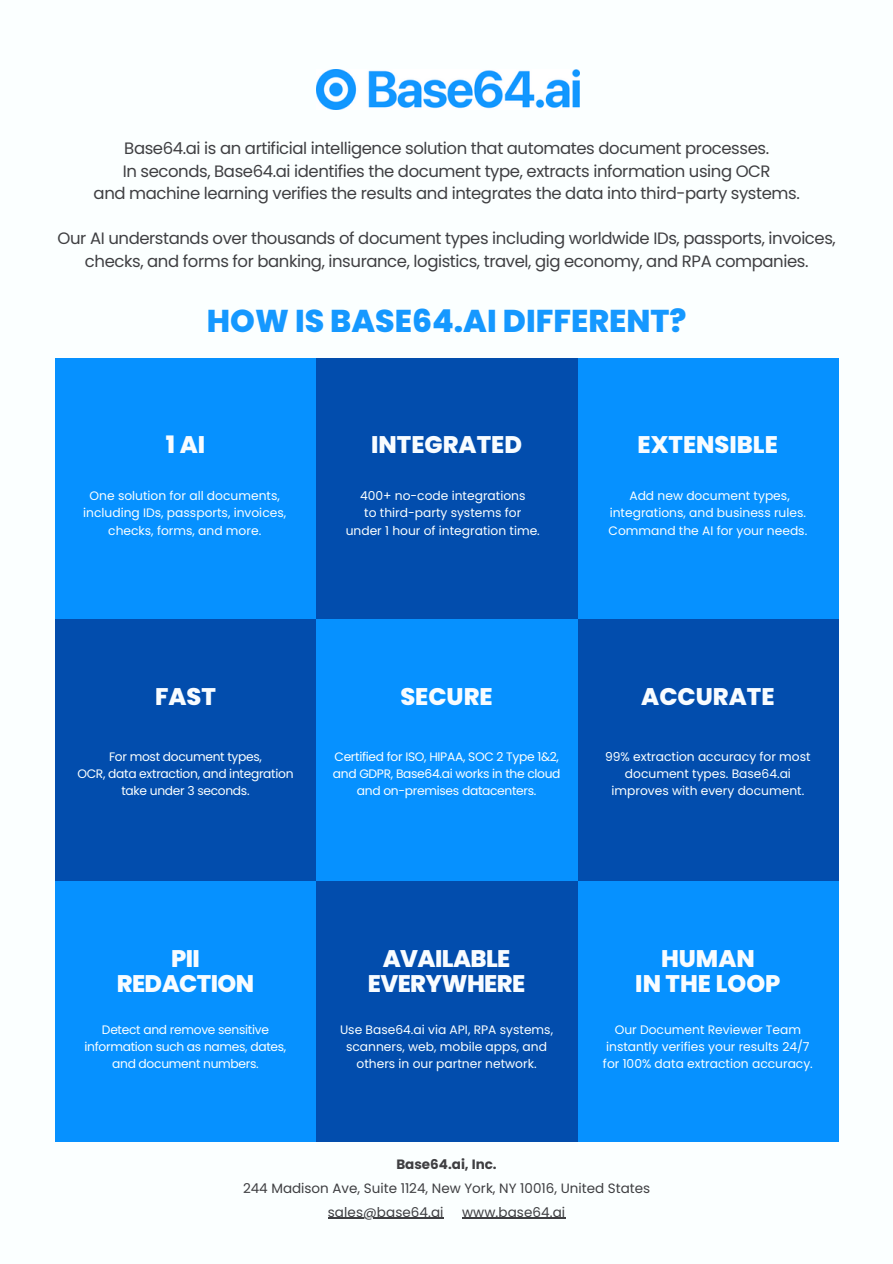
<style>
.page{position:relative;width:893px;height:1264px;background:#fff}
.page>*{position:absolute;margin:0;border:0;box-sizing:border-box;transform-origin:0 0}
.t1{font:800 31.5px "Poppins";color:#1598ff}
.t2{font:800 24px "Poppins";color:#f8fcff}
.t3{font:800 24px/24.8px "Poppins";letter-spacing:-.025em;color:#f8fcff;text-align:center}
.t4{font:16.5px/22.5px "Poppins";letter-spacing:-.025em;color:#3f3f42;text-align:center}
.t5{font:13.5px "Poppins";color:#3f3f42}
.t6{font:700 13.5px "Poppins";color:#3f3f42}
.t7{font:12.3px/17.1px "Poppins";color:#fbffff;text-align:center}
.t8{font:12.3px/17.1px "Poppins";letter-spacing:-.025em;color:#fbffff;text-align:center}
</style>
<div class="page">
<div style="left:0;top:0;width:892px;height:1263px;background:#fbffff"></div>
<div style="left:55px;top:358px;width:261px;height:261px;background:#0691ff"></div>
<div style="left:55px;top:880px;width:261px;height:261px;background:#0691ff"></div>
<div style="left:577px;top:358px;width:261px;height:261px;background:#0691ff"></div>
<div style="left:577px;top:880px;width:261px;height:261px;background:#0691ff"></div>
<div style="left:55px;top:619px;width:261px;height:261px;background:#024dad"></div>
<div style="left:577px;top:619px;width:261px;height:261px;background:#024dad"></div>
<div style="left:316px;top:358px;width:261px;height:261px;background:#024dad"></div>
<div style="left:316px;top:880px;width:261px;height:261px;background:#024dad"></div>
<div style="left:316px;top:619px;width:261px;height:261px;background:#0691ff"></div>
<hr style="left:328px;top:1217px;width:115px;height:1px;background:#3f3f42">
<hr style="left:462px;top:1217px;width:103px;height:1px;background:#3f3f42">
<img style="left:317px;top:70px;width:262px;height:39px">
<p class="t4" style="left:124px;top:137px;width:646px">Base64.ai is an artificial intelligence solution that automates document processes.</p>
<p class="t4" style="left:123px;top:160px;width:649px">In seconds, Base64.ai identifies the document type, extracts information using OCR</p>
<p class="t4" style="left:94px;top:182px;width:707px">and machine learning verifies the results and integrates the data into third-party systems.</p>
<p class="t4" style="left:58px;top:227px;width:779px">Our AI understands over thousands of document types including worldwide IDs, passports, invoices, checks, and forms for banking, insurance, logistics, travel, gig economy, and RPA companies.</p>
<p class="t1" style="left:207px;top:299px;width:481px">HOW IS BASE64.AI DIFFERENT?</p>
<p class="t2" style="left:166px;top:428px;width:41px">1AI</p>
<p class="t7" style="left:83px;top:487px;width:204px">One solution for all documents, including IDs, passports, invoices, checks, forms, and more.</p>
<p class="t2" style="left:371px;top:428px;width:152px">INTEGRATED</p>
<p class="t7" style="left:360px;top:487px;width:167px">400+ no-code integrations</p>
<p class="t7" style="left:364px;top:504px;width:158px">to third-party systems for</p>
<p class="t7" style="left:345px;top:521px;width:196px">under 1 hour of integration time.</p>
<p class="t2" style="left:637px;top:428px;width:142px">EXTENSIBLE</p>
<p class="t7" style="left:608px;top:487px;width:200px">Add new document types, integrations, and business rules.<br>Command the AI for your needs.</p>
<p class="t2" style="left:155px;top:679px;width:62px">FAST</p>
<p class="t8" style="left:109px;top:748px;width:154px">For most document types,</p>
<p class="t8" style="left:77px;top:765px;width:217px">OCR, data extraction, and integration take under 3 seconds.</p>
<p class="t2" style="left:400px;top:679px;width:94px">SECURE</p>
<p class="t8" style="left:334px;top:748px;width:226px">Certified for ISO, HIPAA, SOC 2 Type 1&amp;2,</p>
<p class="t8" style="left:333px;top:765px;width:229px">and GDPR, Base64.ai works in the cloud and on-premises datacenters.</p>
<p class="t2" style="left:641px;top:679px;width:135px">ACCURATE</p>
<p class="t7" style="left:605px;top:748px;width:207px">99% extraction accuracy for most document types. Base64.ai improves with every document.</p>
<p class="t2" style="left:171px;top:942px;width:30px">PII</p>
<p class="t3" style="left:117px;top:971px;width:139px">REDACTION</p>
<p class="t8" style="left:102px;top:1020px;width:168px">Detect and remove sensitive</p>
<p class="t8" style="left:85px;top:1037px;width:203px">information such as names, dates,</p>
<p class="t8" style="left:112px;top:1054px;width:148px">and document numbers.</p>
<p class="t3" style="left:368px;top:946px;width:159px">AVAILABLE<br>EVERYWHERE</p>
<p class="t7" style="left:340px;top:1020px;width:214px">Use Base64.ai via API, RPA systems, scanners, web, mobile apps, and others in our partner network.</p>
<p class="t2" style="left:661px;top:942px;width:95px">HUMAN</p>
<p class="t2" style="left:635px;top:966px;width:147px">IN THE LOOP</p>
<p class="t7" style="left:606px;top:1020px;width:205px">Our Document Reviewer Team instantly verifies your results 24/7</p>
<p class="t7" style="left:603px;top:1054px;width:211px">for 100% data extraction accuracy.</p>
<p class="t6" style="left:396px;top:1155px;width:102px">Base64.ai, Inc.</p>
<p class="t5" style="left:243px;top:1178px;width:408px">244 Madison Ave, Suite 1124, New York, NY 10016, United States</p>
<p class="t5" style="left:328px;top:1202px;width:117px">sales@base64.ai</p>
<p class="t5" style="left:462px;top:1202px;width:105px">www.base64.ai</p>
</div>
